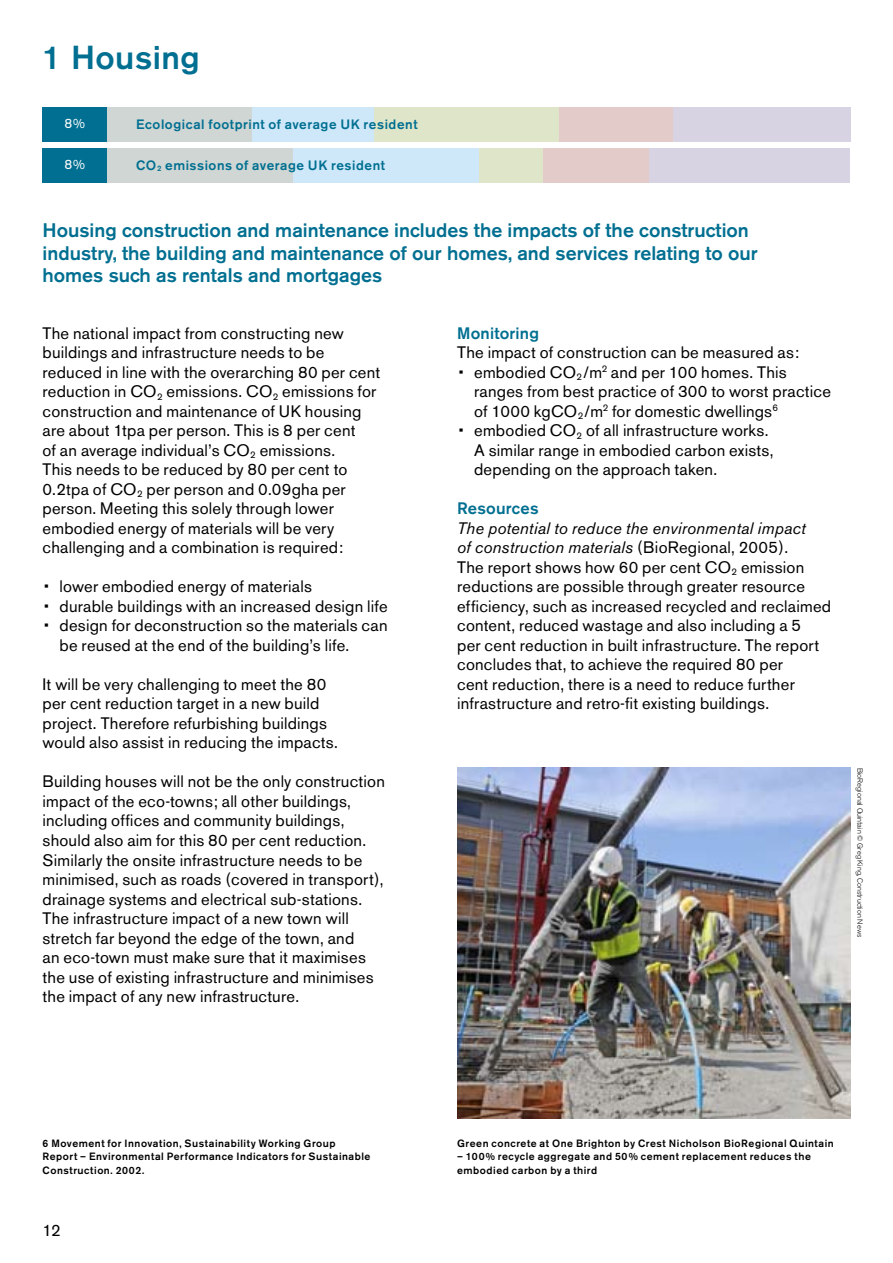
<style>
.page{position:relative;width:893px;height:1263px;background:#fff}
.page>*{position:absolute;margin:0;border:0;box-sizing:border-box;transform-origin:0 0}
.t1{font:500 33px "Akzidenz Grotesk BE";letter-spacing:.015em;color:#006f91}
.t2{font:500 19.5px/22.5px "Akzidenz Grotesk BE";color:#006f91}
.t3{font:16.5px/19.5px "Akzidenz Grotesk BE";letter-spacing:.015em;color:#000}
.t4{font:500 13.5px "Akzidenz Grotesk BE";letter-spacing:.04em;color:#006f91}
.t5{font:13.5px "Akzidenz Grotesk BE";color:#fff}
.t6{font:500 10.5px/13.5px "Akzidenz Grotesk BE";letter-spacing:.05em;color:#000}
.t7{font:300 7.5px "Akzidenz Grotesk BE";color:#000}
.s1{font-family:"Helvetica Neue Square";font-weight:300}
.s2{font-weight:500;color:#006f91}
.s3{font-style:italic}
</style>
<div class="page">
<div style="left:673px;top:107px;width:177px;height:34px;background:#d8d3e2"></div>
<div style="left:43px;top:107px;width:64px;height:34px;background:#006f91"></div>
<div style="left:107px;top:107px;width:146px;height:34px;background:#d0d6d3"></div>
<div style="left:253px;top:107px;width:121px;height:34px;background:#cee8f9"></div>
<div style="left:374px;top:107px;width:186px;height:34px;background:#dfe5c8"></div>
<div style="left:560px;top:107px;width:113px;height:34px;background:#e2cbc9"></div>
<div style="left:648px;top:148px;width:202px;height:34px;background:#d8d3e2"></div>
<div style="left:43px;top:148px;width:64px;height:34px;background:#006f91"></div>
<div style="left:107px;top:148px;width:186px;height:34px;background:#d0d6d3"></div>
<div style="left:293px;top:148px;width:186px;height:34px;background:#cee8f9"></div>
<div style="left:479px;top:148px;width:64px;height:34px;background:#dfe5c8"></div>
<div style="left:543px;top:148px;width:105px;height:34px;background:#e2cbc9"></div>
<img style="left:457px;top:768px;width:393px;height:351px">
<p class="t1" style="left:43px;top:37px;width:159px">1 Housing</p>
<p class="t5" style="left:64px;top:115px;width:22px">8%</p>
<p class="t4" style="left:136px;top:116px;width:283px">Ecological footprint of average UK resident</p>
<p class="t5" style="left:64px;top:156px;width:22px">8%</p>
<p class="t4" style="left:136px;top:157px;width:250px">CO<sub>2</sub> emissions of average UK resident</p>
<p class="t2" style="left:43px;top:219px;width:717px">Housing construction and maintenance includes the impacts of the construction industry, the building and maintenance of our homes, and services relating to our homes such as rentals and mortgages</p>
<p class="t3" style="left:43px;top:323px;width:339px">The national impact from constructing new buildings and infrastructure needs to be reduced in line with the overarching 80 per cent reduction in CO<sub>2</sub> emissions. CO<sub>2</sub> emissions for construction and maintenance of UK housing are about 1tpa per person. This is 8 per cent<br>of an average individual’s CO<sub>2</sub> emissions.<br>This needs to be reduced by 80 per cent to 0.2tpa of CO<sub>2</sub> per person and 0.09gha per person. Meeting this solely through lower embodied energy of materials will be very challenging and a combination is required:</p>
<p class="t3" style="left:43px;top:577px;width:271px"><span class="s1">•</span> lower embodied energy of materials</p>
<p class="t3" style="left:43px;top:596px;width:347px"><span class="s1">•</span> durable buildings with an increased design life</p>
<p class="t3" style="left:60px;top:616px;width:330px;text-indent:-17px"><span class="s1">•</span> design for deconstruction so the materials can be reused at the end of the building’s life.</p>
<p class="t3" style="left:43px;top:674px;width:297px">It will be very challenging to meet the 80 per cent reduction target in a new build project. Therefore refurbishing buildings would also assist in reducing the impacts.</p>
<p class="t3" style="left:43px;top:772px;width:344px">Building houses will not be the only construction impact of the eco-towns; all other buildings, including offices and community buildings, should also aim for this 80 per cent reduction.<br>Similarly the onsite infrastructure needs to be minimised, such as roads (covered in transport), drainage systems and electrical sub-stations.<br>The infrastructure impact of a new town will stretch far beyond the edge of the town, and<br>an eco-town must make sure that it maximises the use of existing infrastructure and minimises the impact of any new infrastructure.</p>
<p class="t3" style="left:457px;top:323px;width:344px"><span class="s2">Monitoring<br></span>The impact of construction can be measured as:</p>
<p class="t3" style="left:474px;top:362px;width:358px;text-indent:-17px"><span class="s1">•</span> embodied CO<sub>2</sub>/m<sup>2</sup> and per 100 homes. This ranges from best practice of 300 to worst practice of 1000 kgCO<sub>2</sub>/m<sup>2</sup> for domestic dwellings<sup>6</sup></p>
<p class="t3" style="left:474px;top:421px;width:301px;text-indent:-17px"><span class="s1">•</span> embodied CO<sub>2</sub> of all infrastructure works.<br>A similar range in embodied carbon exists, depending on the approach taken.</p>
<p class="t3" style="left:457px;top:499px;width:376px"><span class="s2">Resources<br></span><span class="s3">The potential to reduce the environmental impact<br>of construction materials</span> (BioRegional, 2005).<br>The report shows how 60 per cent CO<sub>2</sub> emission reductions are possible through greater resource efficiency, such as increased recycled and reclaimed content, reduced wastage and also including a 5<br>per cent reduction in built infrastructure. The report concludes that, to achieve the required 80 per<br>cent reduction, there is a need to reduce further infrastructure and retro-fit existing buildings.</p>
<p class="t7" style="left:864px;top:768px;width:171px;rotate:90deg">BioRegional Quintain © Greg King, Construction News</p>
<p class="t6" style="left:43px;top:1136px;width:329px">6 Movement for Innovation, Sustainability Working Group<br>Report – Environmental Performance Indicators for Sustainable<br>Construction. 2002.</p>
<p class="t3" style="left:43px;top:1220px;width:20px">12</p>
<p class="t6" style="left:457px;top:1136px;width:378px">Green concrete at One Brighton by Crest Nicholson BioRegional Quintain</p>
<p class="t6" style="left:457px;top:1150px;width:355px">– 100% recycle aggregate and 50% cement replacement reduces the embodied carbon by a third</p>
</div>
